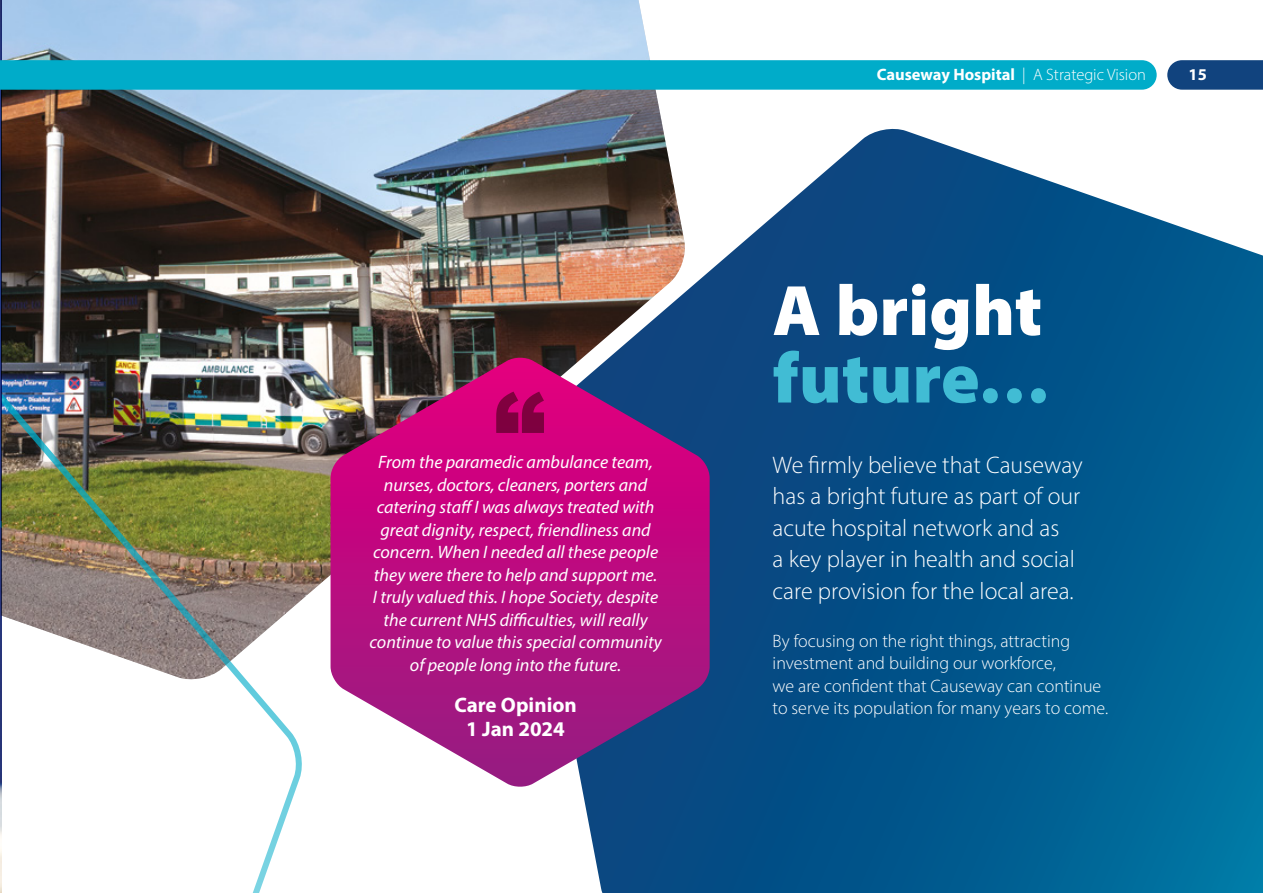
<style>
.page{position:relative;width:1263px;height:893px;background:#fff}
.page>*{position:absolute;margin:0;border:0;box-sizing:border-box;transform-origin:0 0}
.H2_-_Head{font:900 72px/67.5px "Myriad Pro";color:#fff}
.P_-_Leadin{font:300 24px/31.5px "Myriad Pro";color:#fff}
.P_-_Quote_title{font:700 21px/24px "Myriad Pro";color:#fff;text-align:center}
.P_-_Quote{font:italic 18px/22.5px "Myriad Pro";color:#fff;text-align:center}
.P_-_Body{font:300 18px/22.5px "Myriad Pro";color:#fff}
.t1{font:300 16.5px "Myriad Pro";color:#fff}
.t2{font:700 16.5px "Myriad Pro";color:#fff}
.s1{font-weight:700}
.s2{color:#41bcd4}
</style>
<div class="page">
<svg style="left:1157px;top:218px;width:106px;height:675px;background:#076b9a"></svg>
<img style="left:0;top:0;width:1157px;height:893px">
<svg style="left:1167px;top:60px;width:96px;height:30px;background:#1d4c84"></svg>
<p class="P_-_Quote" style="left:369px;top:451px;width:294px">From the paramedic ambulance team, nurses, doctors, cleaners, porters and catering staff I was always treated with great dignity, respect, friendliness and concern. When I needed all these people they were there to help and support me.<br>I truly valued this. I hope Society, despite the current NHS difficulties, will really continue to value this special community of people long into the future.</p>
<p class="P_-_Quote_title" style="left:454px;top:692px;width:124px">Care Opinion<br>1 Jan 2024</p>
<p class="t1" style="left:877px;top:64px;width:271px"><span class="s1">Causeway Hospital</span> | A Strategic Vision</p>
<p class="t2" style="left:1188px;top:64px;width:20px">15</p>
<h2 class="H2_-_Head" style="left:773px;top:274px;width:279px">A bright <span class="s2">future…</span></h2>
<p class="P_-_Leadin" style="left:773px;top:449px;width:312px">We firmly believe that Causeway has a bright future as part of our acute hospital network and as<br>a key player in health and social care provision for the local area.</p>
<p class="P_-_Body" style="left:773px;top:629px;width:337px">By focusing on the right things, attracting investment and building our workforce,<br>we are confident that Causeway can continue to serve its population for many years to come.</p>
</div>
